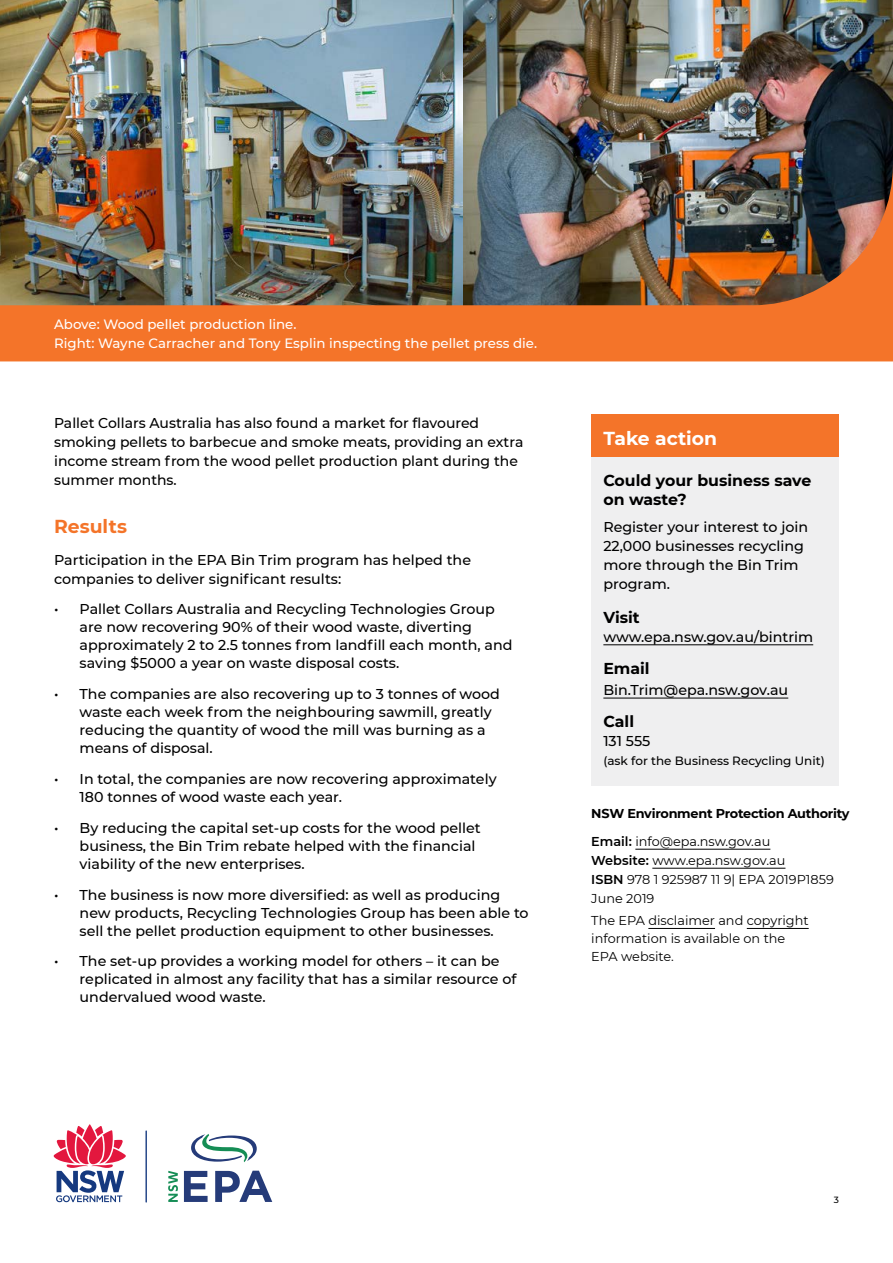
<style>
.page{position:relative;width:893px;height:1263px;background:#fff}
.page>*{position:absolute;margin:0;border:0;box-sizing:border-box;transform-origin:0 0}
.Subheading_-_Textbox{font:700 18.75px "Montserrat";color:#fff}
.Subheading_1{font:700 18.75px "Montserrat";color:#f47429}
.Heading_-_Textbox{font:700 15.75px/19.5px "Montserrat";color:#000}
.Links{font:700 15.75px "Montserrat";color:#000}
.Body_copy_1{font:500 14.25px/18px "Montserrat";color:#000}
.t1{font:500 13.5px/19.5px "Montserrat";color:#fff}
.Body_copy_1-2{font:12.9px/17.7px "Montserrat";color:#000}
.Heading_-_Textbox-2{font:700 12.9px "Montserrat";letter-spacing:-.02em;color:#000}
.Body_copy_1-3{font:500 12px "Montserrat";color:#000}
.t2{font:500 9px "Montserrat";color:#000}
.s1{font-weight:600}
</style>
<div class="page">
<div style="left:591px;top:415px;width:248px;height:42px;background:#f47429"></div>
<div style="left:591px;top:457px;width:248px;height:329px;background:#efeff0"></div>
<hr style="left:603px;top:644px;width:210px;height:1px;background:#000">
<hr style="left:603px;top:698px;width:185px;height:1px;background:#000">
<img style="left:0;top:0;width:463px;height:165px">
<img style="left:463px;top:0;width:430px;height:165px">
<img style="left:0;top:165px;width:893px;height:196px">
<hr style="left:146px;top:1130px;width:1px;height:72px;background:#15397f">
<svg style="left:53px;top:1124px;width:73px;height:78px"></svg>
<svg style="left:191px;top:1134px;width:66px;height:28px"></svg>
<svg style="left:168px;top:1171px;width:10px;height:31px"></svg>
<svg style="left:184px;top:1171px;width:24px;height:31px"></svg>
<svg style="left:215px;top:1171px;width:57px;height:31px"></svg>
<hr style="left:635px;top:849px;width:135px;height:1px;background:#000">
<hr style="left:652px;top:868px;width:133px;height:1px;background:#000">
<hr style="left:648px;top:928px;width:67px;height:1px;background:#000">
<hr style="left:747px;top:928px;width:62px;height:1px;background:#000">
<p class="t1" style="left:54px;top:314px;width:485px">Above: Wood pellet production line.<br>Right: Wayne Carracher and Tony Esplin inspecting the pellet press die.</p>
<p class="Body_copy_1" style="left:54px;top:413px;width:471px;line-height:18.8px">Pallet Collars Australia has also found a market for flavoured smoking pellets to barbecue and smoke meats, providing an extra income stream from the wood pellet production plant during the summer months.</p>
<h2 class="Subheading_1" style="left:54px;top:513px;width:74px">Results</h2>
<p class="Body_copy_1" style="left:54px;top:550px;width:418px;line-height:18.8px">Participation in the EPA Bin Trim program has helped the companies to deliver significant results:</p>
<p class="Body_copy_1" style="left:80px;top:600px;width:434px;text-indent:-26px">• Pallet Collars Australia and Recycling Technologies Group are now recovering 90% of their wood waste, diverting approximately 2 to 2.5 tonnes from landfill each month, and saving $5000 a year on waste disposal costs.</p>
<p class="Body_copy_1" style="left:80px;top:684px;width:422px;text-indent:-26px">• The companies are also recovering up to 3 tonnes of wood waste each week from the neighbouring sawmill, greatly reducing the quantity of wood the mill was burning as a means of disposal.</p>
<p class="Body_copy_1" style="left:80px;top:769px;width:418px;text-indent:-26px">• In total, the companies are now recovering approximately<br>180 tonnes of wood waste each year.</p>
<p class="Body_copy_1" style="left:80px;top:818px;width:403px;text-indent:-26px">• By reducing the capital set-up costs for the wood pellet business, the Bin Trim rebate helped with the financial viability of the new enterprises.</p>
<p class="Body_copy_1" style="left:80px;top:885px;width:451px;text-indent:-26px">• The business is now more diversified: as well as producing new products, Recycling Technologies Group has been able to sell the pellet production equipment to other businesses.</p>
<p class="Body_copy_1" style="left:80px;top:952px;width:438px;text-indent:-26px">• The set-up provides a working model for others – it can be replicated in almost any facility that has a similar resource of undervalued wood waste.</p>
<h2 class="Subheading_-_Textbox" style="left:603px;top:425px;width:115px">Take action</h2>
<h2 class="Heading_-_Textbox" style="left:603px;top:469px;width:209px">Could your business save on waste?</h2>
<p class="Body_copy_1" style="left:603px;top:517px;width:206px;line-height:19px">Register your interest to join<br>22,000 businesses recycling more through the Bin Trim program.</p>
<p class="Links" style="left:603px;top:606px;width:38px">Visit</p>
<p class="Body_copy_1" style="left:603px;top:627px;width:211px">www.epa.nsw.gov.au/bintrim</p>
<p class="Links" style="left:603px;top:657px;width:48px">Email</p>
<p class="Body_copy_1" style="left:603px;top:680px;width:186px">Bin.Trim@epa.nsw.gov.au</p>
<p class="Links" style="left:603px;top:710px;width:32px">Call</p>
<p class="Body_copy_1" style="left:603px;top:731px;width:48px">131 555</p>
<p class="Body_copy_1-3" style="left:603px;top:752px;width:223px">(ask for the Business Recycling Unit)</p>
<h2 class="Heading_-_Textbox-2" style="left:591px;top:804px;width:260px">NSW Environment Protection Authority</h2>
<p class="Body_copy_1-2" style="left:591px;top:832px;width:181px"><span class="s1">Email:</span> info@epa.nsw.gov.au</p>
<p class="Body_copy_1-2" style="left:591px;top:851px;width:196px"><span class="s1">Website:</span> www.epa.nsw.gov.au</p>
<p class="Body_copy_1-2" style="left:591px;top:870px;width:244px"><span class="s1">ISBN</span> 978 1 925987 11 9| EPA 2019P1859</p>
<p class="Body_copy_1-2" style="left:591px;top:889px;width:65px">June 2019</p>
<p class="Body_copy_1-2" style="left:591px;top:911px;width:219px">The EPA disclaimer and copyright information is available on the<br>EPA website.</p>
<p class="t2" style="left:834px;top:1193px;width:7px">3</p>
</div>
